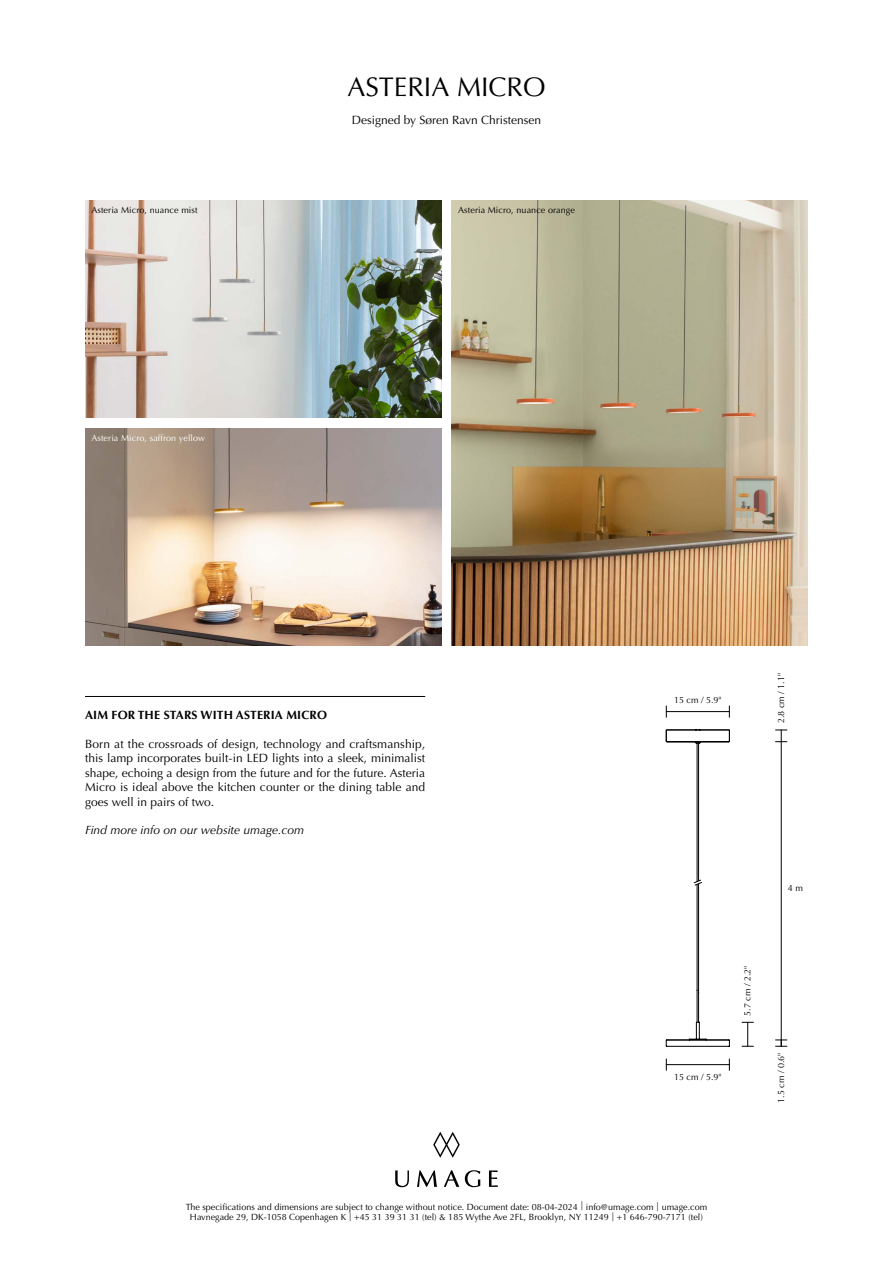
<style>
.page{position:relative;width:893px;height:1263px;background:#fff}
.page>*{position:absolute;margin:0;border:0;box-sizing:border-box;transform-origin:0 0}
.t1{font:27px "Optima LT Std";color:#000}
.t2{font:12px/14.4px "Optima LT Std";color:#000;text-align:justify}
.t3{font:italic 12px "Optima LT Std";color:#000}
.t4{font:700 12px "Optima LT Std";letter-spacing:.01em;color:#000}
.t5{font:9px/10.8px "Optima LT Std";color:#000;text-align:center}
.t6{font:9px "Optima LT Std";letter-spacing:.01em;color:#fff}
</style>
<div class="page">
<svg style="left:489px;top:1170px;width:9px;height:17px"></svg>
<svg style="left:433px;top:1132px;width:27px;height:25px"></svg>
<svg style="left:395px;top:1170px;width:14px;height:17px"></svg>
<svg style="left:417px;top:1170px;width:20px;height:17px"></svg>
<svg style="left:444px;top:1170px;width:15px;height:17px"></svg>
<svg style="left:465px;top:1170px;width:15px;height:17px"></svg>
<img style="left:452px;top:200px;width:356px;height:446px">
<img style="left:85px;top:428px;width:356px;height:218px">
<img style="left:85px;top:200px;width:356px;height:218px">
<hr style="left:85px;top:696px;width:340px;height:1px;background:#000">
<hr style="left:666px;top:711px;width:64px;height:1px;background:#000">
<hr style="left:666px;top:1064px;width:64px;height:1px;background:#000">
<svg style="left:729px;top:1058px;width:1px;height:12px"></svg>
<svg style="left:742px;top:1022px;width:12px;height:25px"></svg>
<svg style="left:775px;top:1039px;width:12px;height:8px"></svg>
<hr style="left:781px;top:730px;width:1px;height:316px;background:#000">
<svg style="left:775px;top:730px;width:12px;height:1px"></svg>
<svg style="left:775px;top:741px;width:12px;height:1px"></svg>
<svg style="left:666px;top:1021px;width:64px;height:26px"></svg>
<hr style="left:698px;top:743px;width:1px;height:250px;background:#000">
<hr style="left:697px;top:743px;width:1px;height:247px;background:#000">
<hr style="left:698px;top:992px;width:1px;height:30px;background:#000">
<hr style="left:697px;top:990px;width:1px;height:32px;background:#000">
<hr style="left:667px;top:1040px;width:62px;height:1px;background:#000">
<svg style="left:666px;top:729px;width:64px;height:15px"></svg>
<hr style="left:667px;top:741px;width:62px;height:1px;background:#000">
<svg style="left:693px;top:879px;width:9px;height:7px"></svg>
<p class="t5" style="left:91px;top:205px;width:108px">Asteria Micro, nuance mist</p>
<p class="t6" style="left:91px;top:433px;width:115px">Asteria Micro, saffron yellow</p>
<h1 class="t1" style="left:347px;top:71px;width:200px">ASTERIA MICRO</h1>
<h2 class="t2" style="left:352px;top:113px;width:191px">Designed by Søren Ravn Christensen</h2>
<p class="t5" style="left:458px;top:205px;width:118px">Asteria Micro, nuance orange</p>
<h2 class="t4" style="left:85px;top:708px;width:243px">AIM FOR THE STARS WITH ASTERIA MICRO</h2>
<p class="t2" style="left:85px;top:737px;width:342px">Born at the crossroads of design, technology and craftsmanship, this lamp incorporates built-in LED lights into a sleek, minimalist shape, echoing a design from the future and for the future. Asteria Micro is ideal above the kitchen counter or the dining table and goes well in pairs of two.</p>
<h2 class="t3" style="left:85px;top:823px;width:221px">Find more info on our website umage.com</h2>
<p class="t5" style="left:674px;top:694px;width:49px">15 cm / 5.9"</p>
<p class="t5" style="left:776px;top:723px;width:52px;rotate:-90deg">2.8 cm / 1.1"</p>
<p class="t5" style="left:788px;top:882px;width:17px">4 m</p>
<p class="t5" style="left:742px;top:1015px;width:52px;rotate:-90deg">5.7 cm / 2.2"</p>
<p class="t5" style="left:674px;top:1072px;width:49px">15 cm / 5.9"</p>
<p class="t5" style="left:776px;top:1103px;width:52px;rotate:-90deg">1.5 cm / 0.6"</p>
<p class="t5" style="left:186px;top:1201px;width:523px">The specifications and dimensions are subject to change without notice. Document date: 08-04-2024 | info@umage.com | umage.com<br>Havnegade 29, DK-1058 Copenhagen K | +45 31 39 31 31 (tel) &amp; 185 Wythe Ave 2FL, Brooklyn, NY 11249 | +1 646-790-7171 (tel)</p>
</div>
